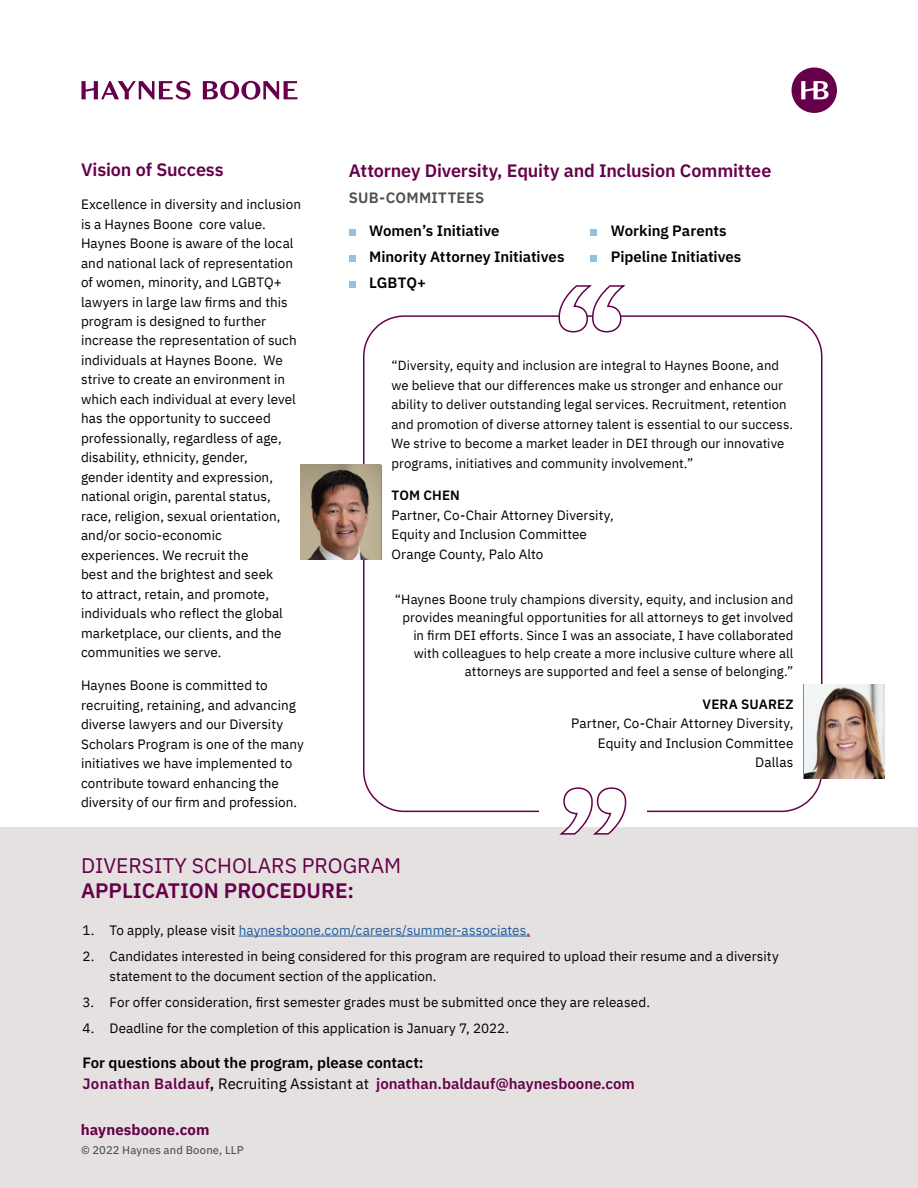
<style>
.page{position:relative;width:918px;height:1188px;background:#fff}
.page>*{position:absolute;margin:0;border:0;box-sizing:border-box;transform-origin:0 0}
.t1{font:21px "IBM Plex Sans";color:#66004a}
.t2{font:21px "IBM Plex Sans Sm Bld";color:#66004a}
.t3{font:18px "IBM Plex Sans Sm Bld";letter-spacing:-.01em;color:#66004a}
.t4{font:15px/21px "IBM Plex Sans Sm Bld";color:#66004a}
.t5{font:15px/26.2px "IBM Plex Sans Sm Bld";letter-spacing:-.005em;color:#000}
.t6{font:700 15px "IBM Plex Sans";letter-spacing:.005em;color:#66004a}
.t7{font:15px "IBM Plex Sans Sm Bld";letter-spacing:.02em;color:#4c4d4f}
.t8{font:13.5px/19.5px "IBM Plex Sans";letter-spacing:.005em;color:#000}
.t9{font:13.5px "IBM Plex Sans";letter-spacing:.005em;color:#215e9e}
.t10{font:13.5px "IBM Plex Sans Sm Bld";letter-spacing:.015em;color:#000}
.t11{font:13.2px/19.5px "IBM Plex Sans";letter-spacing:.005em;color:#000}
.t12{font:11.25px "IBM Plex Sans Text";letter-spacing:.015em;color:#4c4d4f}
.s1{color:#000}
.s2{color:#66004a}
.s3{font-family:"IBM Plex Sans";color:#000}
</style>
<div class="page">
<svg style="left:203px;top:81px;width:94px;height:19px"></svg>
<svg style="left:81px;top:81px;width:110px;height:19px"></svg>
<div style="left:792px;top:67px;width:45px;height:46px;background:#66004a;border-radius:50%"></div>
<svg style="left:801px;top:81px;width:28px;height:18px"></svg>
<div style="left:0;top:827px;width:918px;height:361px;background:#e5e1e0"></div>
<hr style="left:239px;top:936px;width:288px;height:1px;background:#215e9e">
<svg style="left:559px;top:787px;width:68px;height:48px"></svg>
<svg style="left:558px;top:285px;width:70px;height:48px"></svg>
<img style="left:300px;top:465px;width:81px;height:94px">
<img style="left:804px;top:684px;width:81px;height:95px">
<div style="left:349px;top:229px;width:6px;height:7px;background:#94c1e0"></div>
<div style="left:349px;top:255px;width:6px;height:7px;background:#94c1e0"></div>
<svg style="left:349px;top:282px;width:6px;height:6px"></svg>
<div style="left:591px;top:229px;width:6px;height:7px;background:#94c1e0"></div>
<div style="left:591px;top:255px;width:6px;height:7px;background:#94c1e0"></div>
<h2 class="t3" style="left:81px;top:156px;width:144px">Vision of Success</h2>
<p class="t8" style="left:81px;top:193px;width:222px">Excellence in diversity and inclusion is a Haynes Boone core value.<br>Haynes Boone is aware of the local and national lack of representation of women, minority, and LGBTQ+ lawyers in large law firms and this program is designed to further increase the representation of such individuals at Haynes Boone. We strive to create an environment in which each individual at every level has the opportunity to succeed professionally, regardless of age, disability, ethnicity, gender,<br>gender identity and expression, national origin, parental status, race, religion, sexual orientation, and/or socio-economic experiences. We recruit the<br>best and the brightest and seek<br>to attract, retain, and promote, individuals who reflect the global marketplace, our clients, and the communities we serve.</p>
<p class="t8" style="left:81px;top:675px;width:224px">Haynes Boone is committed to recruiting, retaining, and advancing diverse lawyers and our Diversity Scholars Program is one of the many initiatives we have implemented to contribute toward enhancing the diversity of our firm and profession.</p>
<h2 class="t3" style="left:349px;top:157px;width:424px">Attorney Diversity, Equity and Inclusion Committee</h2>
<p class="t7" style="left:349px;top:186px;width:137px">SUB-COMMITTEES</p>
<p class="t5" style="left:369px;top:216px;width:197px">Women’s Initiative<br>Minority Attorney Initiatives<br>LGBTQ+</p>
<p class="t5" style="left:611px;top:216px;width:132px">Working Parents<br>Pipeline Initiatives</p>
<p class="t11" style="left:392px;top:355px;width:403px">“Diversity, equity and inclusion are integral to Haynes Boone, and we believe that our differences make us stronger and enhance our ability to deliver outstanding legal services. Recruitment, retention and promotion of diverse attorney talent is essential to our success.<br>We strive to become a market leader in DEI through our innovative programs, initiatives and community involvement.”</p>
<p class="t10" style="left:392px;top:485px;width:70px">TOM CHEN</p>
<p class="t8" style="left:392px;top:504px;width:224px">Partner, Co-Chair Attorney Diversity,<br>Equity and Inclusion Committee<br>Orange County, Palo Alto</p>
<p class="t11" style="left:395px;top:589px;width:400px;line-height:18px;text-align:right">“Haynes Boone truly champions diversity, equity, and inclusion and provides meaningful opportunities for all attorneys to get involved in firm DEI efforts. Since I was an associate, I have collaborated with colleagues to help create a more inclusive culture where all attorneys are supported and feel a sense of belonging.”</p>
<p class="t10" style="left:703px;top:693px;width:92px">VERA SUAREZ</p>
<p class="t8" style="left:571px;top:713px;width:224px;text-align:right">Partner, Co-Chair Attorney Diversity,<br>Equity and Inclusion Committee<br>Dallas</p>
<h1 class="t1" style="left:81px;top:849px;width:322px">DIVERSITY SCHOLARS PROGRAM</h1>
<h1 class="t2" style="left:81px;top:874px;width:275px">APPLICATION PROCEDURE:</h1>
<p class="t9" style="left:82px;top:920px;width:449px"><span class="s1">1. To apply, please visit</span> haynesboone.com/careers/summer-associates<span class="s2">.</span></p>
<p class="t8" style="left:110px;top:945px;width:671px;text-indent:-27px">2. Candidates interested in being considered for this program are required to upload their resume and a diversity statement to the document section of the application.</p>
<p class="t8" style="left:82px;top:991px;width:569px">3. For offer consideration, first semester grades must be submitted once they are released.</p>
<p class="t8" style="left:82px;top:1017px;width:428px">4. Deadline for the completion of this application is January 7, 2022.</p>
<p class="t4" style="left:82px;top:1050px;width:554px"><span class="s1">For questions about the program, please contact:<br></span>Jonathan Baldauf<span class="s1">,</span> <span class="s3">Recruiting Assistant at</span> jonathan.baldauf@haynesboone.com</p>
<p class="t6" style="left:81px;top:1118px;width:130px">haynesboone.com</p>
<p class="t12" style="left:81px;top:1142px;width:164px">© 2022 Haynes and Boone, LLP</p>
</div>
